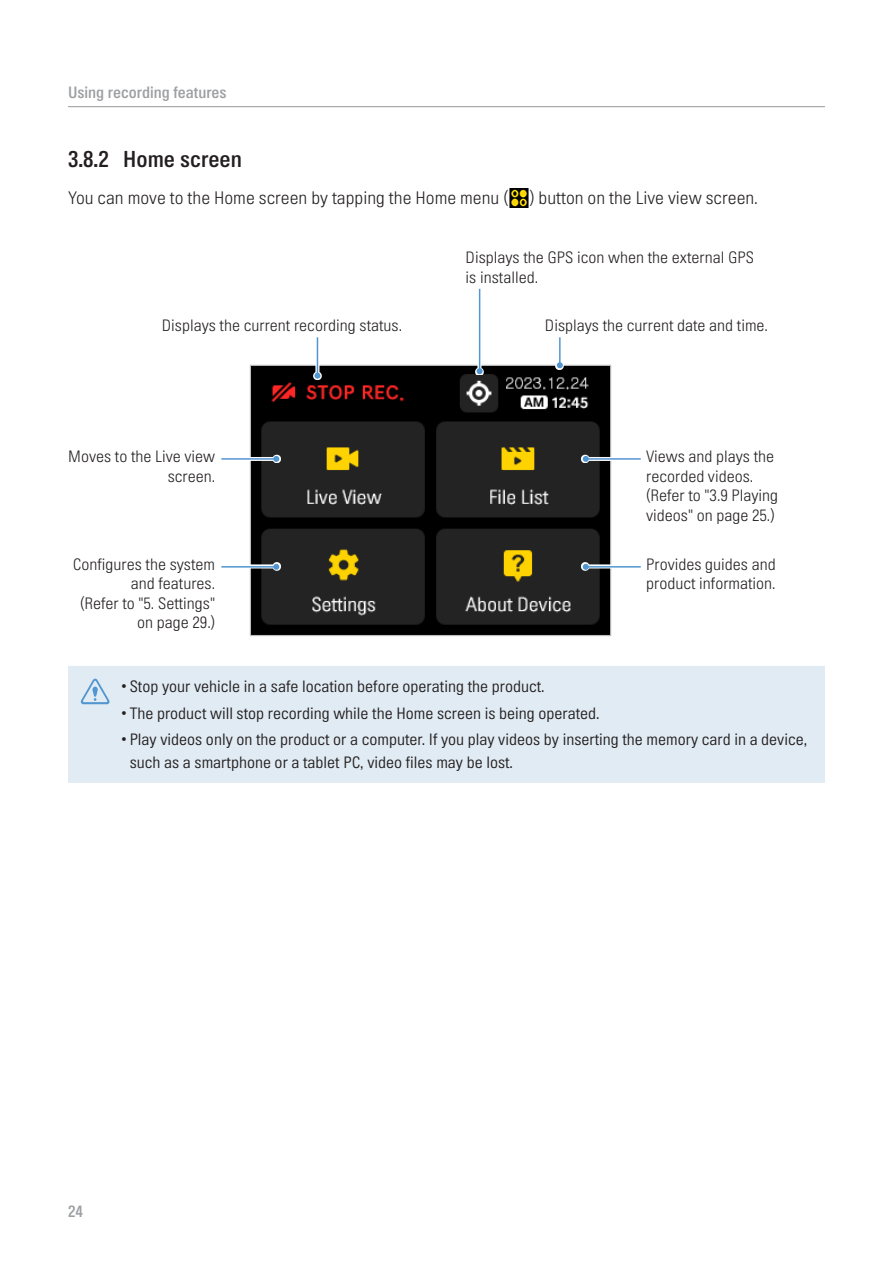
<style>
.page{position:relative;width:893px;height:1263px;background:#fff}
.page>*{position:absolute;margin:0;border:0;box-sizing:border-box;transform-origin:0 0}
.t1{font:21px "Inavi Rix Go EB";color:#231f20}
.t2{font:16.5px "Inavi Rix Go L";color:#231f20}
.t3{font:15px/19.5px "Inavi Rix Go L";color:#231f20}
.t4{font:15px/22.5px "Inavi Rix Go M";color:#231f20}
.t5{font:15px "Inavi Rix Go EB";color:#9d9fa2}
</style>
<div class="page">
<hr style="left:68px;top:106px;width:757px;height:1px;background:#939598">
<img style="left:509px;top:189px;width:20px;height:19px">
<img style="left:252px;top:367px;width:357px;height:267px">
<div style="left:250px;top:365px;width:361px;height:271px;border:1px solid #bcbdc0"></div>
<svg style="left:249px;top:455px;width:32px;height:8px"></svg>
<hr style="left:221px;top:458px;width:55px;height:2px;background:#5296d1">
<svg style="left:273px;top:456px;width:6px;height:6px"></svg>
<svg style="left:249px;top:562px;width:32px;height:9px"></svg>
<hr style="left:221px;top:566px;width:55px;height:2px;background:#5296d1">
<svg style="left:273px;top:564px;width:6px;height:6px"></svg>
<svg style="left:475px;top:288px;width:9px;height:87px"></svg>
<hr style="left:479px;top:289px;width:1px;height:82px;background:#5296d1">
<svg style="left:477px;top:368px;width:6px;height:6px"></svg>
<div style="left:556px;top:336px;width:8px;height:33px;background:#fff"></div>
<hr style="left:559px;top:337px;width:2px;height:28px;background:#5296d1">
<svg style="left:557px;top:362px;width:6px;height:6px"></svg>
<svg style="left:313px;top:337px;width:9px;height:43px"></svg>
<hr style="left:317px;top:337px;width:1px;height:39px;background:#5296d1">
<svg style="left:314px;top:373px;width:6px;height:6px"></svg>
<svg style="left:582px;top:455px;width:30px;height:8px"></svg>
<hr style="left:586px;top:458px;width:55px;height:2px;background:#5296d1">
<svg style="left:583px;top:456px;width:6px;height:6px"></svg>
<svg style="left:582px;top:562px;width:30px;height:9px"></svg>
<hr style="left:586px;top:566px;width:55px;height:2px;background:#5296d1">
<svg style="left:583px;top:564px;width:6px;height:6px"></svg>
<div style="left:68px;top:666px;width:757px;height:117px;background:#e1ebf3"></div>
<svg style="left:81px;top:679px;width:29px;height:25px"></svg>
<p class="t5" style="left:68px;top:83px;width:160px">Using recording features</p>
<h1 class="t1" style="left:68px;top:145px;width:175px">3.8.2 Home screen</h1>
<p class="t2" style="left:68px;top:187px;width:442px">You can move to the Home screen by tapping the Home menu (</p>
<p class="t2" style="left:530px;top:187px;width:230px">) button on the Live view screen.</p>
<p class="t3" style="left:162px;top:315px;width:242px">Displays the current recording status.</p>
<p class="t3" style="left:68px;top:446px;width:148px;text-align:right">Moves to the Live view screen.</p>
<p class="t3" style="left:73px;top:554px;width:144px;text-align:right">Configures the system and features.<br>(Refer to "5. Settings" on page 29.)</p>
<p class="t3" style="left:466px;top:248px;width:290px">Displays the GPS icon when the external GPS is installed.</p>
<p class="t3" style="left:545px;top:315px;width:225px">Displays the current date and time.</p>
<p class="t3" style="left:646px;top:446px;width:134px">Views and plays the recorded videos. (Refer to "3.9 Playing videos" on page 25.)</p>
<p class="t3" style="left:646px;top:554px;width:131px">Provides guides and product information.</p>
<p class="t4" style="left:121px;top:675px;width:425px">• Stop your vehicle in a safe location before operating the product.</p>
<p class="t4" style="left:121px;top:702px;width:480px">• The product will stop recording while the Home screen is being operated.</p>
<p class="t4" style="left:130px;top:728px;width:679px;text-indent:-8px">• Play videos only on the product or a computer. If you play videos by inserting the memory card in a device, such as a smartphone or a tablet PC, video files may be lost.</p>
<p class="t5" style="left:68px;top:1201px;width:16px">24</p>
</div>
